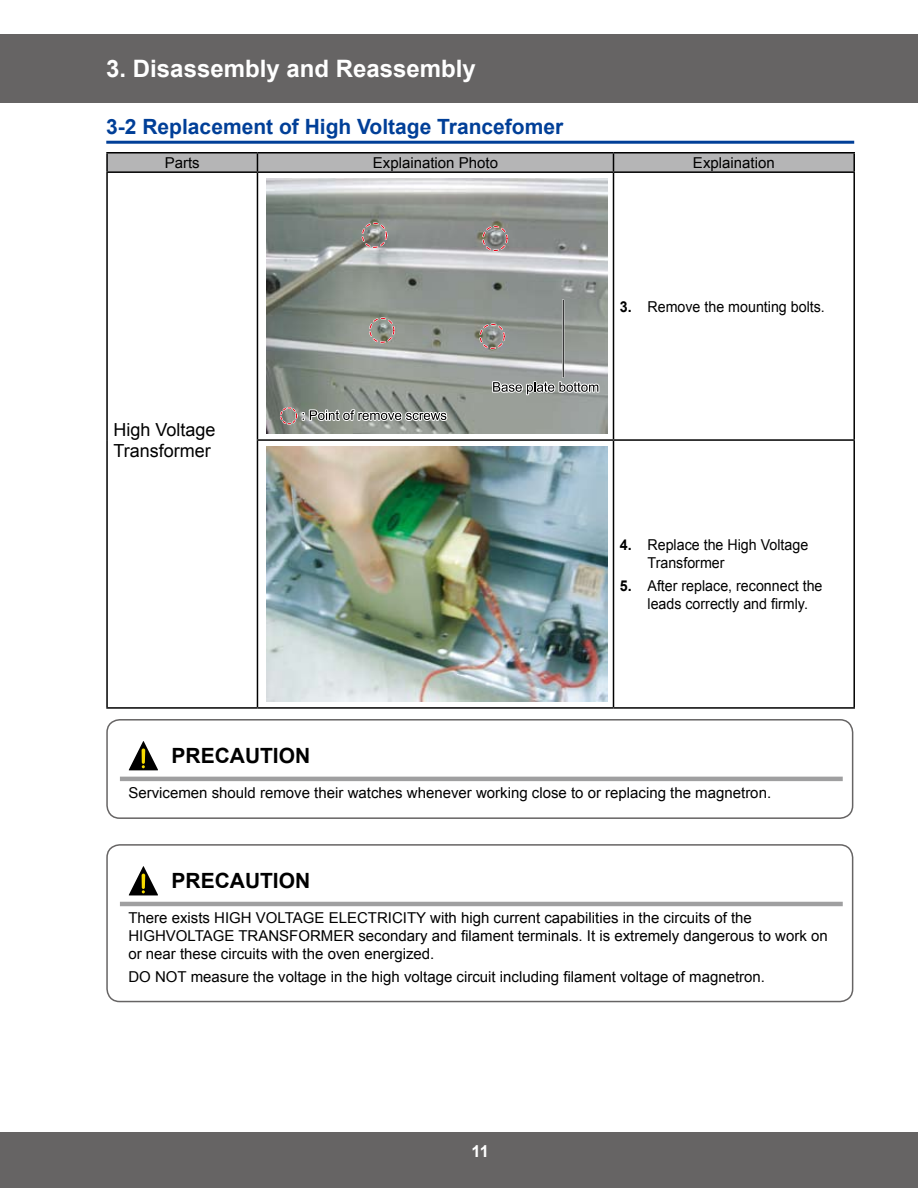
<style>
.page{position:relative;width:918px;height:1188px;background:#fff}
.page>*{position:absolute;margin:0;border:0;box-sizing:border-box;transform-origin:0 0}
.t1{font:700 24px "Arial";color:#fff}
.t2{font:700 21px "Arial";color:#003f98}
.t3{font:700 21px "Arial";color:#000}
.t4{font:18px/21.6px "Arial";color:#000}
.t5{font:700 16.5px "Arial";color:#fff}
.t6{font:15px/18px "Arial";color:#000}
.t7{font:15px/18px "Arial";color:#000;scale:.95 1}
.s1{font-weight:700}
</style>
<div class="page">
<div style="left:0;top:34px;width:918px;height:68px;background:#666464"></div>
<div style="left:0;top:1132px;width:918px;height:56px;background:#666464"></div>
<hr style="left:106px;top:141px;width:748px;height:3px;background:#003f98">
<hr style="left:106px;top:152px;width:151px;height:2px;background:#000">
<hr style="left:257px;top:152px;width:357px;height:2px;background:#000">
<hr style="left:614px;top:152px;width:241px;height:2px;background:#000">
<div style="left:106px;top:153px;width:749px;height:18px;background:#b5b5b6"></div>
<hr style="left:106px;top:171px;width:151px;height:2px;background:#000">
<hr style="left:257px;top:171px;width:357px;height:2px;background:#000">
<hr style="left:614px;top:171px;width:241px;height:2px;background:#000">
<hr style="left:106px;top:173px;width:2px;height:267px;background:#000">
<hr style="left:106px;top:440px;width:2px;height:267px;background:#000">
<hr style="left:106px;top:707px;width:151px;height:2px;background:#000">
<hr style="left:257px;top:173px;width:1px;height:266px;background:#000">
<hr style="left:613px;top:173px;width:1px;height:266px;background:#000">
<hr style="left:853px;top:173px;width:2px;height:266px;background:#000">
<hr style="left:257px;top:439px;width:357px;height:2px;background:#000">
<hr style="left:257px;top:441px;width:1px;height:266px;background:#000">
<hr style="left:614px;top:439px;width:241px;height:2px;background:#000">
<hr style="left:613px;top:441px;width:1px;height:266px;background:#000">
<hr style="left:853px;top:441px;width:2px;height:266px;background:#000">
<hr style="left:257px;top:707px;width:357px;height:2px;background:#000">
<hr style="left:614px;top:707px;width:241px;height:2px;background:#000">
<img style="left:267px;top:179px;width:340px;height:255px">
<div style="left:361px;top:222px;width:26px;height:26px;border:2px dashed #fff;border-radius:50%"></div>
<div style="left:479px;top:323px;width:26px;height:26px;border:2px dashed #fff;border-radius:50%"></div>
<div style="left:369px;top:317px;width:26px;height:26px;border:2px dashed #fff;border-radius:50%"></div>
<div style="left:482px;top:226px;width:26px;height:26px;border:2px dashed #fff;border-radius:50%"></div>
<div style="left:362px;top:223px;width:25px;height:25px;border:1px dashed #e60013;border-radius:50%"></div>
<div style="left:480px;top:324px;width:25px;height:25px;border:1px dashed #e60013;border-radius:50%"></div>
<div style="left:370px;top:318px;width:24px;height:25px;border:1px dashed #e60013;border-radius:50%"></div>
<div style="left:483px;top:226px;width:24px;height:25px;border:1px dashed #e60013;border-radius:50%"></div>
<div style="left:280px;top:407px;width:18px;height:18px;border:2px dashed #fff;border-radius:50%"></div>
<div style="left:280px;top:408px;width:17px;height:16px;border:1px dashed #e60013;border-radius:50%"></div>
<svg style="left:302px;top:406px;width:147px;height:28px;background:#949994"></svg>
<hr style="left:562px;top:300px;width:2px;height:77px;background:#fff">
<svg style="left:491px;top:379px;width:110px;height:17px;background:#9b9e9c"></svg>
<hr style="left:563px;top:300px;width:1px;height:77px;background:#000">
<img style="left:267px;top:447px;width:340px;height:255px">
<hr style="left:120px;top:777px;width:43px;height:4px;background:#9f9fa0">
<hr style="left:163px;top:777px;width:680px;height:4px;background:#9f9fa0">
<svg style="left:128px;top:741px;width:30px;height:29px"></svg>
<div style="left:106px;top:719px;width:747px;height:100px;border:2px solid #666464;border-radius:13px"></div>
<hr style="left:120px;top:902px;width:43px;height:4px;background:#9f9fa0">
<hr style="left:163px;top:902px;width:680px;height:4px;background:#9f9fa0">
<svg style="left:128px;top:866px;width:30px;height:29px"></svg>
<div style="left:106px;top:844px;width:747px;height:158px;border:2px solid #666464;border-radius:13px"></div>
<h1 class="t1" style="left:106px;top:53px;width:371px">3. Disassembly and Reassembly</h1>
<h2 class="t2" style="left:106px;top:113px;width:459px">3-2 Replacement of High Voltage Trancefomer</h2>
<p class="t6" style="left:165px;top:154px;width:37px">Parts</p>
<p class="t6" style="left:373px;top:154px;width:127px">Explaination Photo</p>
<p class="t6" style="left:693px;top:154px;width:83px">Explaination</p>
<p class="t4" style="left:113px;top:419px;width:104px">High Voltage<br>Transformer</p>
<p class="t7" style="left:620px;top:297px;width:215px"><span class="s1">3.</span> Remove the mounting bolts.</p>
<p class="t7" style="left:648px;top:536px;width:171px;text-indent:-28px"><span class="s1">4.</span> Replace the High Voltage<br>Transformer</p>
<p class="t7" style="left:648px;top:576px;width:186px;text-indent:-28px"><span class="s1">5.</span> After replace, reconnect the leads correctly and firmly.</p>
<h2 class="t3" style="left:172px;top:742px;width:140px">PRECAUTION</h2>
<p class="t6" style="left:128px;top:784px;width:642px">Servicemen should remove their watches whenever working close to or replacing the magnetron.</p>
<h2 class="t3" style="left:172px;top:867px;width:140px">PRECAUTION</h2>
<p class="t6" style="left:128px;top:909px;width:701px">There exists HIGH VOLTAGE ELECTRICITY with high current capabilities in the circuits of the<br>HIGHVOLTAGE TRANSFORMER secondary and filament terminals. It is extremely dangerous to work on or near these circuits with the oven energized.</p>
<p class="t6" style="left:128px;top:968px;width:638px">DO NOT measure the voltage in the high voltage circuit including filament voltage of magnetron.</p>
<p class="t5" style="left:472px;top:1140px;width:19px">11</p>
</div>
